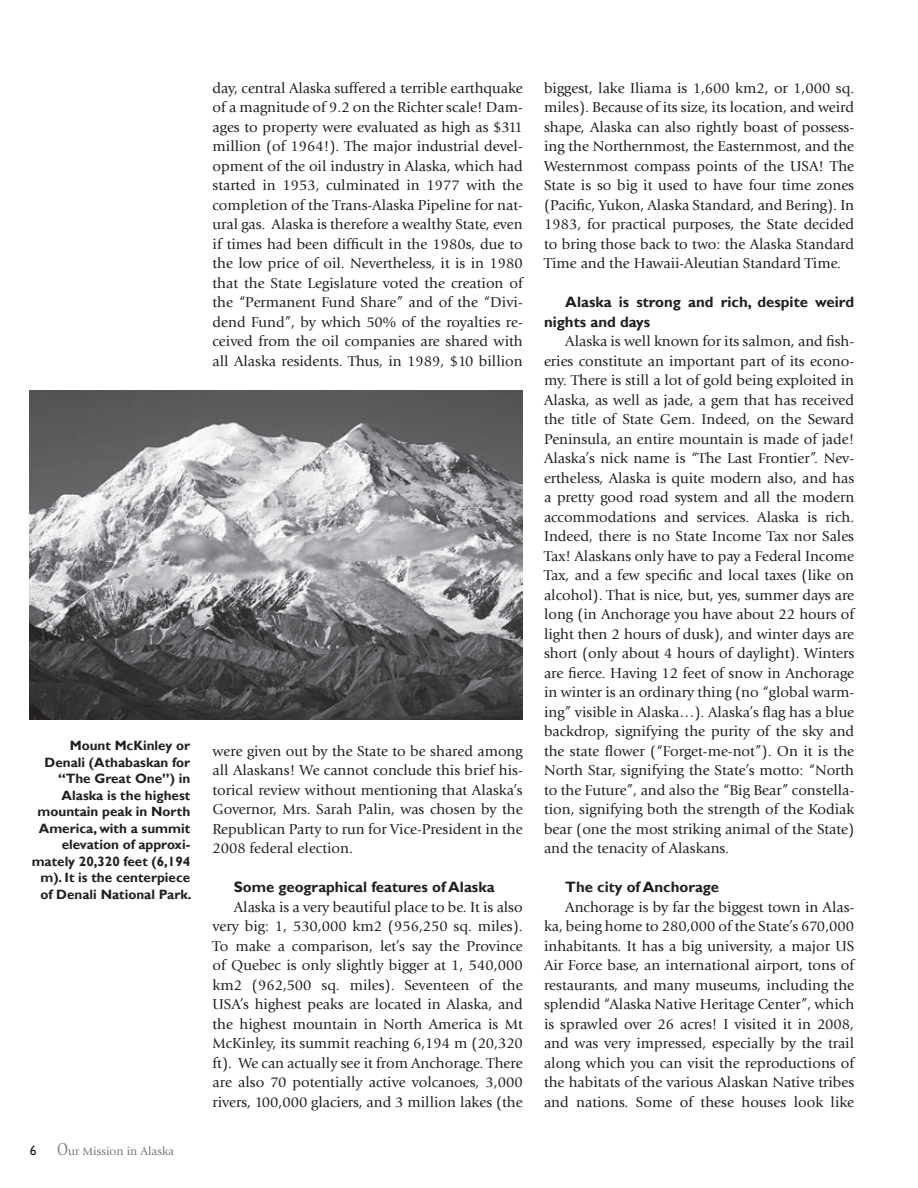
<style>
.page{position:relative;width:918px;height:1188px;background:#fff}
.page>*{position:absolute;margin:0;border:0;box-sizing:border-box;transform-origin:0 0}
.Text{font:15px/19.5px "Giovanni Std";color:#231f20;text-align:justify}
.Subtitle{font:700 15px/19.5px "Gill Sans";color:#231f20}
.Description{font:700 13.5px/16.5px "Gill Sans";color:#231f20;text-align:right}
.t1{font:12px "Giovanni Std";color:#76787b}
.s1{font-family:"Gill Sans";font-size:13.5px;color:#231f20}
.s2{font-size:18px}
</style>
<div class="page">
<img style="left:29px;top:390px;width:494px;height:329px">
<p class="Description" style="left:32px;top:738px;width:161px">Mount McKinley or<br>Denali (Athabaskan for “The Great One”) in<br>Alaska is the highest mountain peak in North<br>America, with a summit elevation of approxi&shy;mately 20,320 feet (6,194 m). It is the centerpiece of Denali National Park.</p>
<p class="t1" style="left:30px;top:1144px;width:146px"><span class="s1">6</span> <span class="s2">O</span>ur Mission in Alaska</p>
<p class="Text" style="left:213px;top:78px;width:312px">day, central Alaska suffered a terrible earthquake of a magnitude of 9.2 on the Richter scale! Dam&shy;ages to property were evaluated as high as $311 million (of 1964!). The major industrial devel&shy;opment of the oil industry in Alaska, which had started in 1953, culminated in 1977 with the completion of the Trans-Alaska Pipeline for nat&shy;ural gas. Alaska is therefore a wealthy State, even if times had been difficult in the 1980s, due to the low price of oil. Nevertheless, it is in 1980 that the State Legislature voted the creation of the “Permanent Fund Share” and of the “Divi&shy;dend Fund”, by which 50% of the royalties re&shy;ceived from the oil companies are shared with all Alaska residents. Thus, in 1989, $10 billion</p>
<p class="Text" style="left:213px;top:741px;width:312px">were given out by the State to be shared among all Alaskans! We cannot conclude this brief his&shy;torical review without mentioning that Alaska’s Governor, Mrs. Sarah Palin, was chosen by the Republican Party to run for Vice-President in the 2008 federal election.</p>
<p class="Subtitle" style="left:234px;top:878px;width:262px">Some geographical features of Alaska</p>
<p class="Text" style="left:213px;top:897px;width:312px;text-indent:21px">Alaska is a very beautiful place to be. It is also very big: 1, 530,000 km2 (956,250 sq. miles).<br>To make a comparison, let’s say the Province of Quebec is only slightly bigger at 1, 540,000 km2 (962,500 sq. miles). Seventeen of the USA’s highest peaks are located in Alaska, and the highest mountain in North America is Mt McKinley, its summit reaching 6,194 m (20,320 ft). We can actually see it from Anchorage. There are also 70 potentially active volcanoes, 3,000 rivers, 100,000 glaciers, and 3 million lakes (the</p>
<p class="Text" style="left:544px;top:78px;width:312px">biggest, lake Iliama is 1,600 km2, or 1,000 sq. miles). Because of its size, its location, and weird shape, Alaska can also rightly boast of possess&shy;ing the Northernmost, the Easternmost, and the Westernmost compass points of the USA! The State is so big it used to have four time zones (Pacific, Yukon, Alaska Standard, and Bering). In 1983, for practical purposes, the State decided to bring those back to two: the Alaska Standard Time and the Hawaii-Aleutian Standard Time.</p>
<p class="Subtitle" style="left:544px;top:293px;width:312px;text-indent:21px">Alaska is strong and rich, despite weird nights and days</p>
<p class="Text" style="left:544px;top:332px;width:312px;text-indent:21px">Alaska is well known for its salmon, and fish&shy;eries constitute an important part of its econo&shy;my. There is still a lot of gold being exploited in Alaska, as well as jade, a gem that has received the title of State Gem. Indeed, on the Seward Peninsula, an entire mountain is made of jade!<br>Alaska’s nick name is “The Last Frontier”. Nev&shy;ertheless, Alaska is quite modern also, and has a pretty good road system and all the modern accommodations and services. Alaska is rich.<br>Indeed, there is no State Income Tax nor Sales Tax! Alaskans only have to pay a Federal Income Tax, and a few specific and local taxes (like on alcohol). That is nice, but, yes, summer days are long (in Anchorage you have about 22 hours of light then 2 hours of dusk), and winter days are short (only about 4 hours of daylight). Winters are fierce. Having 12 feet of snow in Anchorage in winter is an ordinary thing (no “global warm&shy;ing” visible in Alaska…). Alaska’s flag has a blue backdrop, signifying the purity of the sky and the state flower (“Forget-me-not”). On it is the North Star, signifying the State’s motto: “North to the Future”, and also the “Big Bear” constella&shy;tion, signifying both the strength of the Kodiak bear (one the most striking animal of the State) and the tenacity of Alaskans.</p>
<p class="Subtitle" style="left:565px;top:878px;width:155px">The city of Anchorage</p>
<p class="Text" style="left:544px;top:897px;width:312px;text-indent:21px">Anchorage is by far the biggest town in Alas&shy;ka, being home to 280,000 of the State’s 670,000 inhabitants. It has a big university, a major US Air Force base, an international airport, tons of restaurants, and many museums, including the splendid “Alaska Native Heritage Center”, which is sprawled over 26 acres! I visited it in 2008, and was very impressed, especially by the trail along which you can visit the reproductions of the habitats of the various Alaskan Native tribes and nations. Some of these houses look like</p>
</div>
